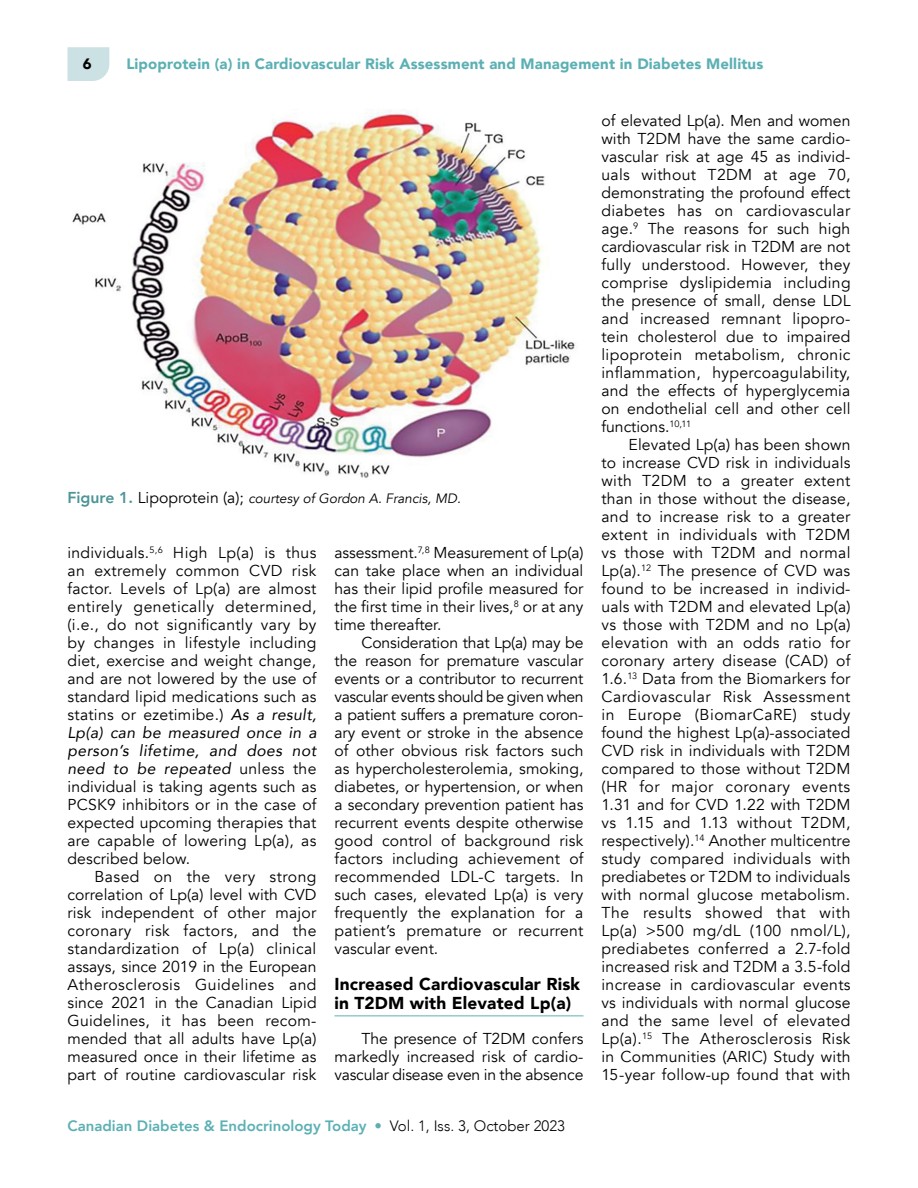
<style>
.page{position:relative;width:918px;height:1188px;background:#fff}
.page>*{position:absolute;margin:0;border:0;box-sizing:border-box;transform-origin:0 0}
.heading{font:900 17.25px/19.5px "Avenir";letter-spacing:.01em;color:#000}
.body_paragraph{font:15.75px/18px "Avenir";letter-spacing:.01em;color:#000;text-align:justify}
.t1{font:900 15px "Avenir";letter-spacing:.01em;color:#5cb0b4}
.t2{font:800 15px "Avenir";color:#5cb0b4}
.t3{font:900 15px "Avenir";color:#000}
.t4{font:italic 13.5px "Avenir";color:#000}
.s1{font-weight:800;font-style:normal;font-size:15.75px;color:#4c9497}
.s2{font-style:normal;font-size:15.75px}
.s3{font-style:italic}
.s4{font-weight:300}
.s5{font-weight:300;color:#000}
</style>
<div class="page">
<svg style="left:68px;top:47px;width:41px;height:34px"></svg>
<hr style="left:334px;top:1016px;width:250px;height:1px;background:#5cb0b4">
<img style="left:72px;top:111px;width:504px;height:368px">
<p class="t3" style="left:83px;top:51px;width:10px">6</p>
<p class="t1" style="left:126px;top:51px;width:639px">Lipoprotein (a) in Cardiovascular Risk Assessment and Management in Diabetes Mellitus</p>
<p class="t4" style="left:68px;top:490px;width:395px"><span class="s1">Figure 1.</span> <span class="s2">Lipoprotein (a);</span> courtesy of Gordon A. Francis, MD.</p>
<p class="body_paragraph" style="left:68px;top:544px;width:251px">individuals.<sup>5,6</sup> High Lp(a) is thus an extremely common CVD risk factor. Levels of Lp(a) are almost entirely genetically determined, (i.e., do not significantly vary by by changes in lifestyle including diet, exercise and weight change, and are not lowered by the use of standard lipid medications such as statins or ezetimibe.) <span class="s3">As a result, Lp(a) can be measured once in a person’s lifetime, and does not need to be repeated</span> unless the individual is taking agents such as PCSK9 inhibitors or in the case of expected upcoming therapies that are capable of lowering Lp(a), as described below.</p>
<p class="body_paragraph" style="left:68px;top:868px;width:251px;text-indent:27px">Based on the very strong correlation of Lp(a) level with CVD risk independent of other major coronary risk factors, and the standardization of Lp(a) clinical assays, since 2019 in the European Atherosclerosis Guidelines and since 2021 in the Canadian Lipid Guidelines, it has been recom&shy;mended that all adults have Lp(a) measured once in their lifetime as part of routine cardiovascular risk</p>
<p class="body_paragraph" style="left:334px;top:544px;width:251px">assessment.<sup>7,8</sup> Measurement of Lp(a) can take place when an individual has their lipid profile measured for the first time in their lives,<sup>8</sup> or at any time thereafter.</p>
<p class="body_paragraph" style="left:335px;top:634px;width:251px;text-indent:27px">Consideration that Lp(a) may be the reason for premature vascular events or a contributor to recurrent vascular events should be given when a patient suffers a premature coron&shy;ary event or stroke in the absence of other obvious risk factors such as hypercholesterolemia, smoking, diabetes, or hypertension, or when a secondary prevention patient has recurrent events despite otherwise good control of background risk factors including achievement of recommended LDL-C targets. In such cases, elevated Lp(a) is very frequently the explanation for a patient’s premature or recurrent vascular event.</p>
<h2 class="heading" style="left:334px;top:974px;width:247px">Increased Cardiovascular Risk in T2DM with Elevated Lp(a)</h2>
<p class="body_paragraph" style="left:335px;top:1030px;width:251px;text-indent:27px">The presence of T2DM confers markedly increased risk of cardio&shy;vascular disease even in the absence</p>
<p class="t2" style="left:68px;top:1114px;width:499px">Canadian Diabetes &amp; Endocrinology Today <span class="s4">•</span> <span class="s5">Vol. 1, Iss. 3, October 2023</span></p>
<p class="body_paragraph" style="left:601px;top:112px;width:251px">of elevated Lp(a). Men and women with T2DM have the same cardio&shy;vascular risk at age 45 as individ&shy;uals without T2DM at age 70, demonstrating the profound effect diabetes has on cardiovascular age.<sup>9</sup> The reasons for such high cardiovascular risk in T2DM are not fully understood. However, they comprise dyslipidemia including the presence of small, dense LDL and increased remnant lipopro&shy;tein cholesterol due to impaired lipoprotein metabolism, chronic inflammation, hypercoagulability, and the effects of hyperglycemia on endothelial cell and other cell functions.<sup>10,11</sup></p>
<p class="body_paragraph" style="left:601px;top:436px;width:251px;text-indent:27px">Elevated Lp(a) has been shown to increase CVD risk in individuals with T2DM to a greater extent than in those without the disease, and to increase risk to a greater extent in individuals with T2DM vs those with T2DM and normal Lp(a).<sup>12</sup> The presence of CVD was found to be increased in individ&shy;uals with T2DM and elevated Lp(a) vs those with T2DM and no Lp(a) elevation with an odds ratio for coronary artery disease (CAD) of 1.6.<sup>13</sup> Data from the Biomarkers for Cardiovascular Risk Assessment in Europe (BiomarCaRE) study found the highest Lp(a)-associated CVD risk in individuals with T2DM compared to those without T2DM (HR for major coronary events 1.31 and for CVD 1.22 with T2DM vs 1.15 and 1.13 without T2DM, respectively).<sup>14</sup> Another multicentre study compared individuals with prediabetes or T2DM to individuals with normal glucose metabolism.<br>The results showed that with Lp(a) &gt;500 mg/dL (100 nmol/L), prediabetes conferred a 2.7-fold increased risk and T2DM a 3.5-fold increase in cardiovascular events vs individuals with normal glucose and the same level of elevated Lp(a).<sup>15</sup> The Atherosclerosis Risk in Communities (ARIC) Study with 15-year follow-up found that with</p>
</div>
